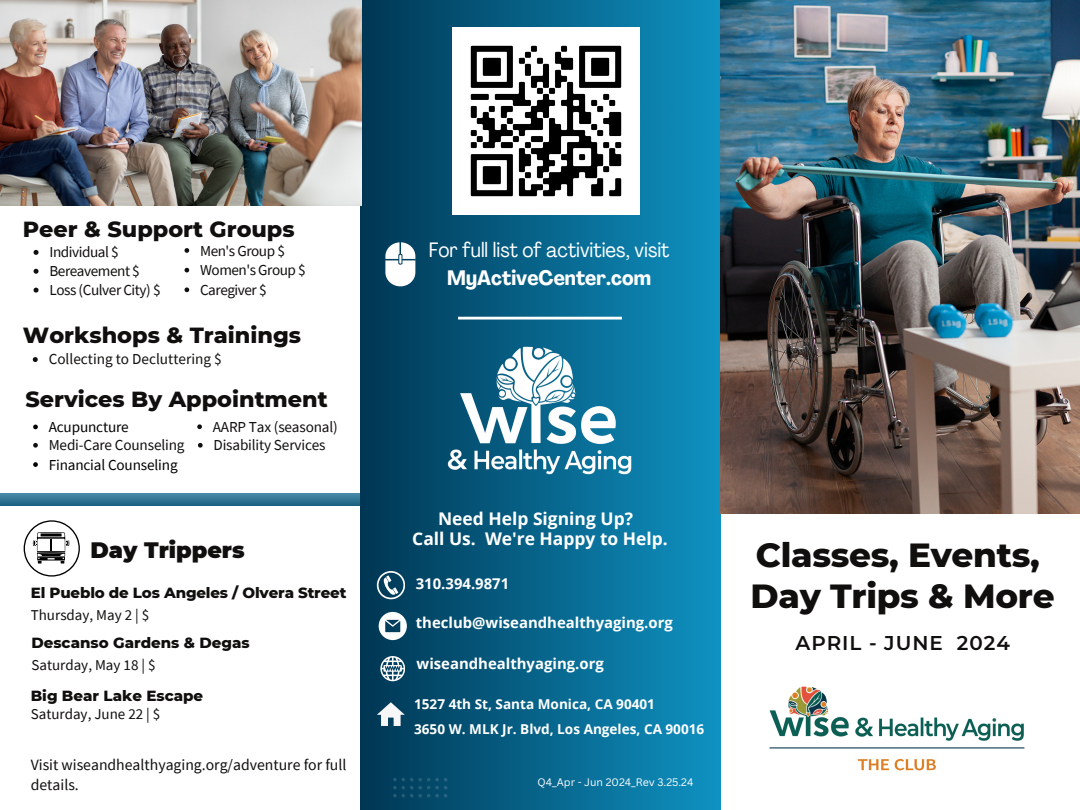
<style>
.page{position:relative;width:1080px;height:810px;background:#fff}
.page>*{position:absolute;margin:0;border:0;box-sizing:border-box;transform-origin:0 0}
.t1{font:800 34.12px/40.8px "Montserrat";letter-spacing:-.01em;color:#100f0d}
.t2{font:800 22.38px "Montserrat";color:#100f0d}
.t3{font:800 22.25px "Montserrat";color:#100f0d}
.t4{font:900 22.25px "Montserrat";color:#100f0d}
.t5{font:condensed 20.62px/28.1px "Agrandir";color:#fff;text-align:center}
.t6{font:600 19.88px "Montserrat";letter-spacing:.05em;color:#100f0d}
.t7{font:700 17.5px/19.9px "Open Sans";color:#fff;text-align:center}
.t8{font:15.75px/19.9px "Source Sans Pro";color:#100f0d}
.t9{font:15.25px "Source Sans Pro";letter-spacing:-.01em;color:#100f0d}
.t10{font:15.25px "Source Sans Pro";letter-spacing:-.03em;color:#100f0d}
.t11{font:15.25px "Source Sans Pro";letter-spacing:-.01em;color:#000}
.t12{font:800 15px "Montserrat";color:#100f0d}
.t13{font:15px "Source Sans Pro";color:#100f0d}
.t14{font:700 14.88px "Open Sans";color:#fff}
.t15{font:700 13.62px "Open Sans";color:#fff}
.t16{font:10.62px "Canva Sans";color:#fff}
.s1{font-weight:700}
</style>
<div class="page">
<img style="left:769px;top:686px;width:256px;height:85px">
<svg style="left:0;top:493px;width:361px;height:13px;background:#327594"></svg>
<div style="left:361px;top:0;width:359px;height:810px;background:linear-gradient(to right,#003653,#1193c3)"></div>
<svg style="left:380px;top:656px;width:25px;height:25px"></svg>
<svg style="left:379px;top:612px;width:28px;height:28px"></svg>
<svg style="left:377px;top:702px;width:28px;height:24px"></svg>
<svg style="left:377px;top:571px;width:28px;height:28px"></svg>
<img style="left:453px;top:28px;width:186px;height:186px">
<svg style="left:393px;top:778px;width:54px;height:20px"></svg>
<img style="left:442px;top:341px;width:197px;height:139px">
<svg style="left:385px;top:242px;width:30px;height:44px"></svg>
<hr style="left:458px;top:317px;width:164px;height:3px;background:#fff">
<img style="left:0;top:0;width:361px;height:206px">
<svg style="left:24px;top:520px;width:56px;height:57px"></svg>
<img style="left:720px;top:0;width:360px;height:513px">
<svg style="left:34px;top:250px;width:5px;height:5px"></svg>
<svg style="left:34px;top:269px;width:5px;height:5px"></svg>
<svg style="left:34px;top:288px;width:5px;height:5px"></svg>
<svg style="left:33px;top:357px;width:5px;height:5px"></svg>
<svg style="left:185px;top:248px;width:4px;height:5px"></svg>
<svg style="left:185px;top:268px;width:4px;height:4px"></svg>
<svg style="left:185px;top:287px;width:4px;height:5px"></svg>
<svg style="left:33px;top:443px;width:5px;height:5px"></svg>
<svg style="left:198px;top:443px;width:5px;height:5px"></svg>
<svg style="left:197px;top:424px;width:5px;height:5px"></svg>
<svg style="left:33px;top:462px;width:5px;height:5px"></svg>
<svg style="left:33px;top:425px;width:5px;height:4px"></svg>
<p class="t3" style="left:23px;top:216px;width:273px">Peer &amp; Support Groups</p>
<p class="t10" style="left:200px;top:241px;width:86px">Men's Group $</p>
<h3 class="t10" style="left:200px;top:260px;width:107px">Women's Group $</h3>
<p class="t10" style="left:200px;top:280px;width:68px">Caregiver $</p>
<h6 class="t10" style="left:50px;top:242px;width:71px">Individual $</h6>
<p class="t10" style="left:50px;top:261px;width:92px">Bereavement $</p>
<p class="t10" style="left:50px;top:280px;width:113px">Loss (Culver City) $</p>
<p class="t2" style="left:23px;top:322px;width:280px">Workshops &amp; Trainings</p>
<p class="t9" style="left:49px;top:349px;width:174px">Collecting to Decluttering $</p>
<p class="t3" style="left:25px;top:386px;width:304px">Services By Appointment</p>
<p class="t9" style="left:213px;top:417px;width:127px">AARP Tax (seasonal)</p>
<p class="t11" style="left:49px;top:455px;width:130px">Financial Counseling</p>
<p class="t11" style="left:49px;top:417px;width:82px">Acupuncture</p>
<p class="t9" style="left:49px;top:435px;width:137px">Medi-Care Counseling</p>
<p class="t9" style="left:213px;top:435px;width:114px">Disability Services</p>
<h3 class="t4" style="left:90px;top:537px;width:156px">Day Trippers</h3>
<h3 class="t12" style="left:31px;top:584px;width:317px">El Pueblo de Los Angeles / Olvera Street</h3>
<p class="t13" style="left:31px;top:605px;width:120px">Thursday, May 2 | $</p>
<p class="t12" style="left:31px;top:634px;width:220px">Descanso Gardens &amp; Degas</p>
<h5 class="t13" style="left:31px;top:655px;width:126px">Saturday, May 18 | $</h5>
<p class="t12" style="left:31px;top:686px;width:174px">Big Bear Lake Escape</p>
<h1 class="t13" style="left:31px;top:704px;width:131px">Saturday, June 22 | $</h1>
<p class="t8" style="left:31px;top:754px;width:317px">Visit wiseandhealthyaging.org/adventure for full details.</p>
<h3 class="t5" style="left:429px;top:238px;width:242px">For full list of activities, visit<br><span class="s1">MyActiveCenter.com</span></h3>
<p class="t7" style="left:412px;top:508px;width:257px">Need Help Signing Up?<br>Call Us. We're Happy to Help.</p>
<p class="t14" style="left:416px;top:573px;width:95px">310.394.9871</p>
<p class="t14" style="left:416px;top:612px;width:259px">theclub@wiseandhealthyaging.org</p>
<p class="t14" style="left:417px;top:654px;width:189px">wiseandhealthyaging.org</p>
<p class="t15" style="left:414px;top:695px;width:242px">1527 4th St, Santa Monica, CA 90401</p>
<p class="t15" style="left:414px;top:719px;width:292px">3650 W. MLK Jr. Blvd, Los Angeles, CA 90016</p>
<p class="t16" style="left:538px;top:774px;width:157px">Q4_Apr - Jun 2024_Rev 3.25.24</p>
<p class="t1" style="left:751px;top:535px;width:306px">Classes, Events,<br>Day Trips &amp; More</p>
<p class="t6" style="left:795px;top:631px;width:216px">APRIL - JUNE 2024</p>
</div>
